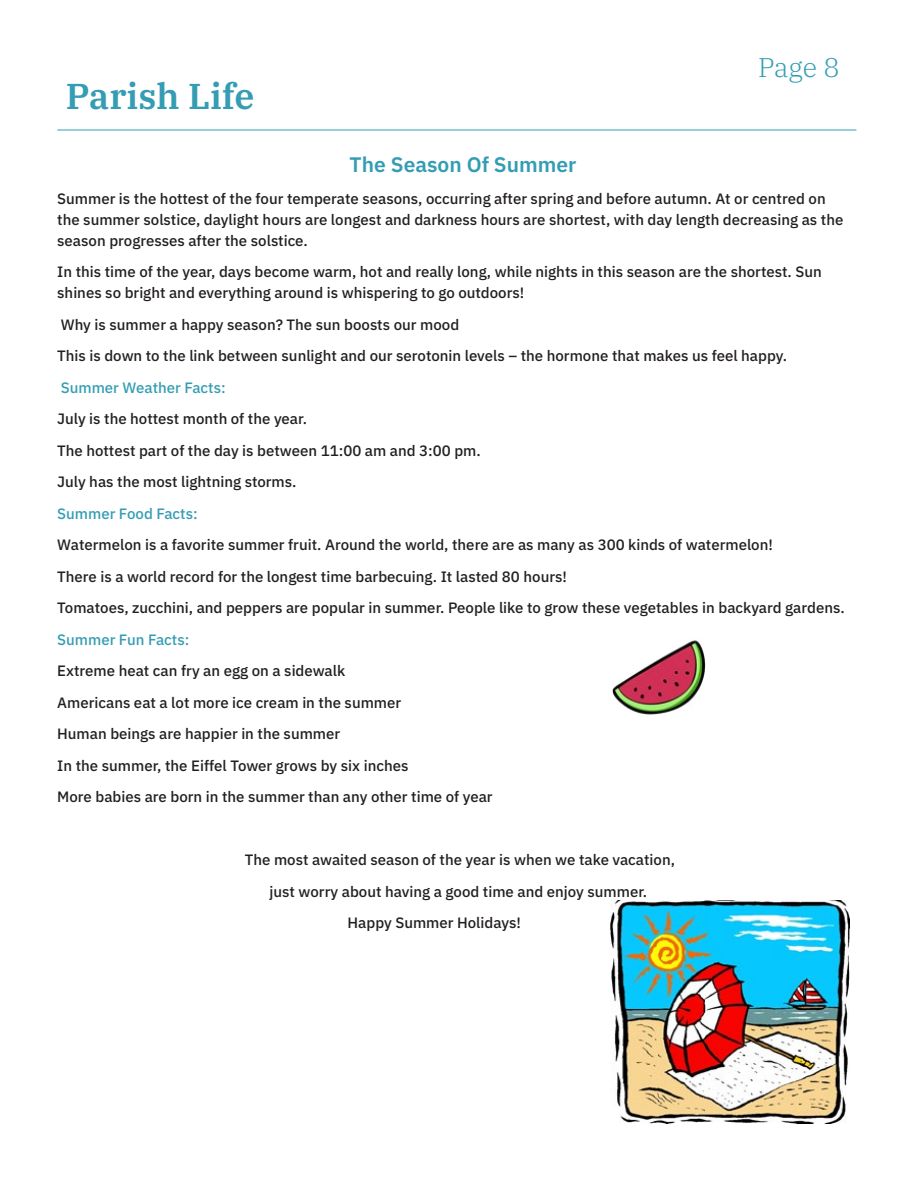
<style>
.page{position:relative;width:918px;height:1188px;background:#fff}
.page>*{position:absolute;margin:0;border:0;box-sizing:border-box;transform-origin:0 0}
.t1{font:36px "IBM Plex Serif Sm Bld";color:#349db3}
.t2{font:300 27px "IBM Plex Serif";color:#349db3}
.t3{font:21px "IBM Plex Sans Sm Bld";color:#349db3}
.t4{font:15px/31.5px "IBM Plex Sans Medm";color:#231f20}
.t5{font:15px "IBM Plex Sans Medm";color:#349db3}
</style>
<div class="page">
<hr style="left:57px;top:130px;width:799px;height:1px;background:#349db3">
<img style="left:613px;top:640px;width:93px;height:75px">
<img style="left:611px;top:901px;width:238px;height:223px">
<h1 class="t1" style="left:66px;top:68px;width:190px">Parish Life</h1>
<h2 class="t2" style="left:758px;top:47px;width:83px">Page 8</h2>
<h3 class="t3" style="left:350px;top:148px;width:228px">The Season Of Summer</h3>
<p class="t4" style="left:57px;top:187px;width:788px;line-height:21px">Summer is the hottest of the four temperate seasons, occurring after spring and before autumn. At or centred on the summer solstice, daylight hours are longest and darkness hours are shortest, with day length decreasing as the season progresses after the solstice.</p>
<p class="t4" style="left:57px;top:260px;width:766px;line-height:21px">In this time of the year, days become warm, hot and really long, while nights in this season are the shortest. Sun shines so bright and everything around is whispering to go outdoors!</p>
<p class="t4" style="left:57px;top:308px;width:731px">Why is summer a happy season? The sun boosts our mood<br>This is down to the link between sunlight and our serotonin levels – the hormone that makes us feel happy.</p>
<p class="t5" style="left:61px;top:376px;width:167px">Summer Weather Facts:</p>
<p class="t4" style="left:57px;top:402px;width:425px">July is the hottest month of the year.<br>The hottest part of the day is between 11:00 am and 3:00 pm.<br>July has the most lightning storms.</p>
<p class="t5" style="left:57px;top:502px;width:142px">Summer Food Facts:</p>
<p class="t4" style="left:57px;top:528px;width:789px">Watermelon is a favorite summer fruit. Around the world, there are as many as 300 kinds of watermelon!<br>There is a world record for the longest time barbecuing. It lasted 80 hours!<br>Tomatoes, zucchini, and peppers are popular in summer. People like to grow these vegetables in backyard gardens.</p>
<p class="t5" style="left:57px;top:628px;width:134px">Summer Fun Facts:</p>
<p class="t4" style="left:57px;top:654px;width:437px">Extreme heat can fry an egg on a sidewalk<br>Americans eat a lot more ice cream in the summer<br>Human beings are happier in the summer<br>In the summer, the Eiffel Tower grows by six inches<br>More babies are born in the summer than any other time of year</p>
<p class="t4" style="left:245px;top:843px;width:432px">The most awaited season of the year is when we take vacation,</p>
<p class="t4" style="left:270px;top:875px;width:379px">just worry about having a good time and enjoy summer.</p>
<p class="t4" style="left:348px;top:906px;width:175px">Happy Summer Holidays!</p>
</div>
